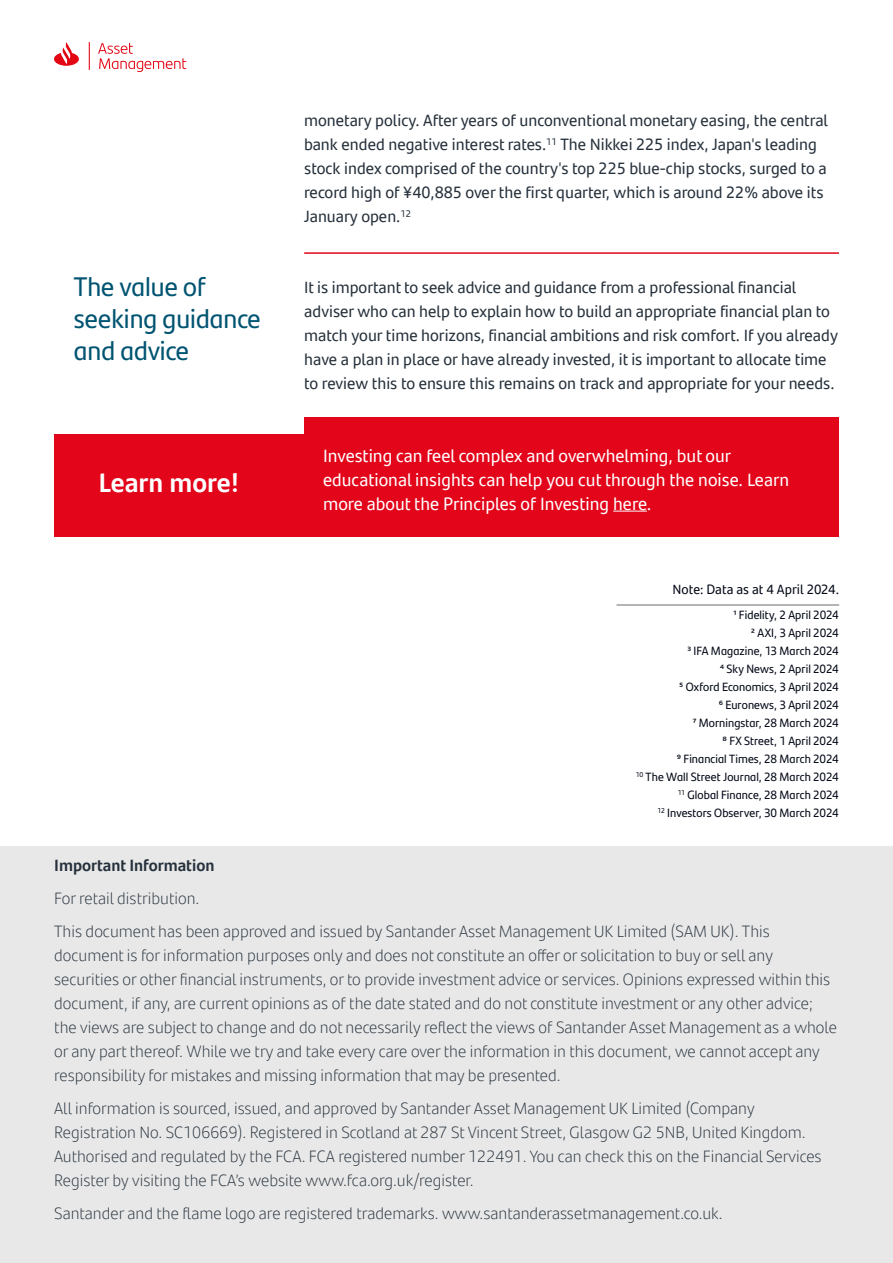
<style>
.page{position:relative;width:893px;height:1263px;background:#fff}
.page>*{position:absolute;margin:0;border:0;box-sizing:border-box;transform-origin:0 0}
.t1{font:27px/32.4px "Santander Headline";color:#005471}
.t2{font:700 27px "Santander Text";color:#fff}
.t3{font:18px/24px "Santander Text";color:#fff}
.t4{font:300 16.5px/24px "Santander Text";color:#25303b}
.t5{font:16.5px/24px "Santander Text";color:#25303b}
.t6{font:700 16.5px "Santander Text";color:#25303b}
.t7{font:13.5px "Santander Text";color:#000715}
.t8{font:12px/18px "Santander Headline";letter-spacing:.005em;color:#000715;text-align:right}
</style>
<div class="page">
<div style="left:0;top:847px;width:893px;height:416px;background:#e8e8e8"></div>
<hr style="left:616px;top:604px;width:223px;height:2px;background:#9d9d9c">
<hr style="left:304px;top:252px;width:535px;height:2px;background:#e3051a">
<div style="left:54px;top:418px;width:784px;height:119px;background:#e3051a"></div>
<div style="left:48px;top:399px;width:255px;height:34px;background:#fff"></div>
<hr style="left:613px;top:511px;width:34px;height:1px;background:#fff">
<svg style="left:54px;top:42px;width:132px;height:30px"></svg>
<p class="t5" style="left:304px;top:108px;width:526px">monetary policy. After years of unconventional monetary easing, the central bank ended negative interest rates.<sup>11</sup> The Nikkei 225 index, Japan's leading stock index comprised of the country's top 225 blue-chip stocks, surged to a record high of ¥40,885 over the first quarter, which is around 22% above its January open.<sup>12</sup></p>
<h1 class="t1" style="left:74px;top:269px;width:189px">The value of seeking guidance and advice</h1>
<p class="t5" style="left:304px;top:275px;width:535px">It is important to seek advice and guidance from a professional financial adviser who can help to explain how to build an appropriate financial plan to match your time horizons, financial ambitions and risk comfort. If you already have a plan in place or have already invested, it is important to allocate time to review this to ensure this remains on track and appropriate for your needs.</p>
<h1 class="t2" style="left:98px;top:461px;width:142px">Learn more!</h1>
<p class="t3" style="left:323px;top:442px;width:467px">Investing can feel complex and overwhelming, but our educational insights can help you cut through the noise. Learn more about the Principles of Investing here.</p>
<p class="t7" style="left:672px;top:579px;width:168px">Note: Data as at 4 April 2024.</p>
<p class="t8" style="left:636px;top:605px;width:205px">1 Fidelity, 2 April 2024<br>2 AXI, 3 April 2024<br>3 IFA Magazine, 13 March 2024<br>4 Sky News, 2 April 2024<br>5 Oxford Economics, 3 April 2024<br>6 Euronews, 3 April 2024<br>7 Morningstar, 28 March 2024<br>8 FX Street, 1 April 2024<br>9 Financial Times, 28 March 2024<br><sup>10</sup> The Wall Street Journal, 28 March 2024<br><sup>11</sup> Global Finance, 28 March 2024<br><sup>12</sup> Investors Observer, 30 March 2024</p>
<p class="t6" style="left:54px;top:852px;width:162px">Important Information</p>
<p class="t4" style="left:54px;top:881px;width:717px;line-height:33px">For retail distribution.<br>This document has been approved and issued by Santander Asset Management UK Limited (SAM UK). This</p>
<p class="t4" style="left:54px;top:943px;width:784px">document is for information purposes only and does not constitute an offer or solicitation to buy or sell any securities or other financial instruments, or to provide investment advice or services. Opinions expressed within this document, if any, are current opinions as of the date stated and do not constitute investment or any other advice; the views are subject to change and do not necessarily reflect the views of Santander Asset Management as a whole or any part thereof. While we try and take every care over the information in this document, we cannot accept any responsibility for mistakes and missing information that may be presented.</p>
<p class="t4" style="left:54px;top:1096px;width:769px">All information is sourced, issued, and approved by Santander Asset Management UK Limited (Company Registration No. SC106669). Registered in Scotland at 287 St Vincent Street, Glasgow G2 5NB, United Kingdom.<br>Authorised and regulated by the FCA. FCA registered number 122491. You can check this on the Financial Services Register by visiting the FCA’s website www.fca.org.uk/register.</p>
<p class="t4" style="left:54px;top:1201px;width:670px">Santander and the flame logo are registered trademarks. www.santanderassetmanagement.co.uk.</p>
</div>
